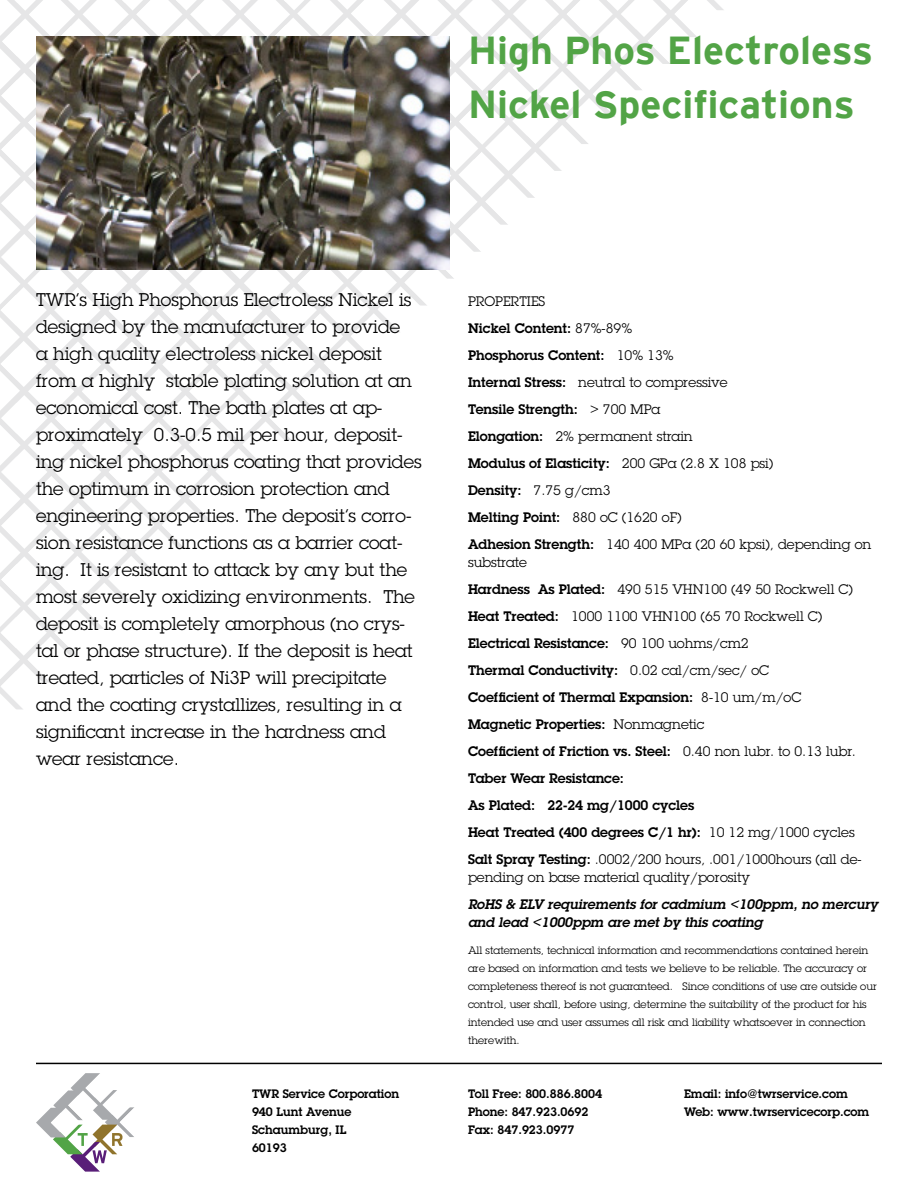
<style>
.page{position:relative;width:918px;height:1188px;background:#fff}
.page>*{position:absolute;margin:0;border:0;box-sizing:border-box;transform-origin:0 0}
.t1{font:700 39px/54px "Interstate Mono";color:#52a446}
.t2{font:18px/27px "Lubalin Graph Std";color:#000}
.t3{font:600 13.5px "Lubalin Graph Std";color:#000}
.t4{font:13.5px/18px "Lubalin Graph Std";color:#000}
.t5{font:italic 600 13.5px/18px "Lubalin Graph Std";color:#000}
.t6{font:600 12px/18px "Lubalin Graph Std";color:#000}
.t7{font:10.5px/18px "Lubalin Graph Std";color:#000}
.s1{font-weight:400}
.s2{font-weight:600}
</style>
<div class="page">
<svg style="left:36px;top:1073px;width:98px;height:99px"></svg>
<hr style="left:36px;top:1063px;width:846px;height:1px;background:#000">
<img style="left:36px;top:36px;width:414px;height:234px">
<p class="t1" style="left:468px;top:23px;width:407px">High Phos Electroless<br>Nickel Specifications</p>
<p class="t2" style="left:36px;top:286px;width:387px">TWR’s High Phosphorus Electroless Nickel is designed by the manufacturer to provide<br>a high quality electroless nickel deposit from a highly stable plating solution at an economical cost. The bath plates at ap&shy;proximately 0.3-0.5 mil per hour, deposit&shy;ing nickel phosphorus coating that provides the optimum in corrosion protection and engineering properties. The deposit’s corro&shy;sion resistance functions as a barrier coat&shy;ing. It is resistant to attack by any but the most severely oxidizing environments. The deposit is completely amorphous (no crys&shy;tal or phase structure). If the deposit is heat treated, particles of Ni3P will precipitate and the coating crystallizes, resulting in a significant increase in the hardness and wear resistance.</p>
<p class="t4" style="left:468px;top:292px;width:79px">PROPERTIES</p>
<p class="t3" style="left:468px;top:319px;width:166px">Nickel Content: <span class="s1">87%-89%</span></p>
<p class="t3" style="left:468px;top:346px;width:207px">Phosphorus Content: <span class="s1">10% 13%</span></p>
<p class="t4" style="left:468px;top:373px;width:261px"><span class="s2">Internal Stress:</span> neutral to compressive</p>
<p class="t3" style="left:468px;top:400px;width:194px">Tensile Strength: <span class="s1">&gt; 700 MPa</span></p>
<p class="t4" style="left:468px;top:427px;width:226px"><span class="s2">Elongation:</span> 2% permanent strain</p>
<p class="t3" style="left:468px;top:454px;width:307px">Modulus of Elasticity: <span class="s1">200 GPa (2.8 X 108 psi)</span></p>
<p class="t4" style="left:468px;top:481px;width:144px"><span class="s2">Density:</span> 7.75 g/cm3</p>
<p class="t3" style="left:468px;top:508px;width:215px">Melting Point: <span class="s1">880 oC (1620 oF)</span></p>
<p class="t4" style="left:468px;top:535px;width:405px"><span class="s2">Adhesion Strength:</span> 140 400 MPa (20 60 kpsi), depending on substrate</p>
<p class="t4" style="left:468px;top:580px;width:387px"><span class="s2">Hardness As Plated:</span> 490 515 VHN100 (49 50 Rockwell C)</p>
<p class="t4" style="left:468px;top:607px;width:356px"><span class="s2">Heat Treated:</span> 1000 1100 VHN100 (65 70 Rockwell C)</p>
<p class="t3" style="left:468px;top:634px;width:282px">Electrical Resistance: <span class="s1">90 100 uohms/cm2</span></p>
<p class="t3" style="left:468px;top:661px;width:303px">Thermal Conductivity: <span class="s1">0.02 cal/cm/sec/ oC</span></p>
<p class="t3" style="left:468px;top:688px;width:335px">Coefficient of Thermal Expansion: <span class="s1">8-10 um/m/oC</span></p>
<p class="t3" style="left:468px;top:715px;width:238px">Magnetic Properties: <span class="s1">Nonmagnetic</span></p>
<p class="t3" style="left:468px;top:742px;width:389px">Coefficient of Friction vs. Steel: <span class="s1">0.40 non lubr. to 0.13 lubr.</span></p>
<p class="t3" style="left:468px;top:769px;width:158px">Taber Wear Resistance:</p>
<p class="t3" style="left:468px;top:796px;width:228px">As Plated: 22-24 mg/1000 cycles</p>
<p class="t3" style="left:468px;top:823px;width:388px">Heat Treated (400 degrees C/1 hr): <span class="s1">10 12 mg/1000 cycles</span></p>
<p class="t4" style="left:468px;top:850px;width:395px"><span class="s2">Salt Spray Testing:</span> .0002/200 hours, .001/1000hours (all de&shy;pending on base material quality/porosity</p>
<p class="t5" style="left:468px;top:895px;width:411px">RoHS &amp; ELV requirements for cadmium &lt;100ppm, no mercury and lead &lt;1000ppm are met by this coating</p>
<p class="t7" style="left:468px;top:941px;width:410px">All statements, technical information and recommendations contained herein are based on information and tests we believe to be reliable. The accuracy or completeness thereof is not guaranteed. Since conditions of use are outside our control, user shall, before using, determine the suitability of the product for his intended use and user assumes all risk and liability whatsoever in connection therewith.</p>
<p class="t6" style="left:252px;top:1085px;width:149px">TWR Service Corporation</p>
<p class="t6" style="left:252px;top:1103px;width:101px">940 Lunt Avenue<br>Schaumburg, IL<br>60193</p>
<p class="t6" style="left:468px;top:1085px;width:136px">Toll Free: 800.886.8004<br>Phone: 847.923.0692<br>Fax: 847.923.0977</p>
<p class="t6" style="left:684px;top:1085px;width:165px">Email: info@twrservice.com</p>
<p class="t6" style="left:684px;top:1103px;width:187px">Web: www.twrservicecorp.com</p>
</div>
